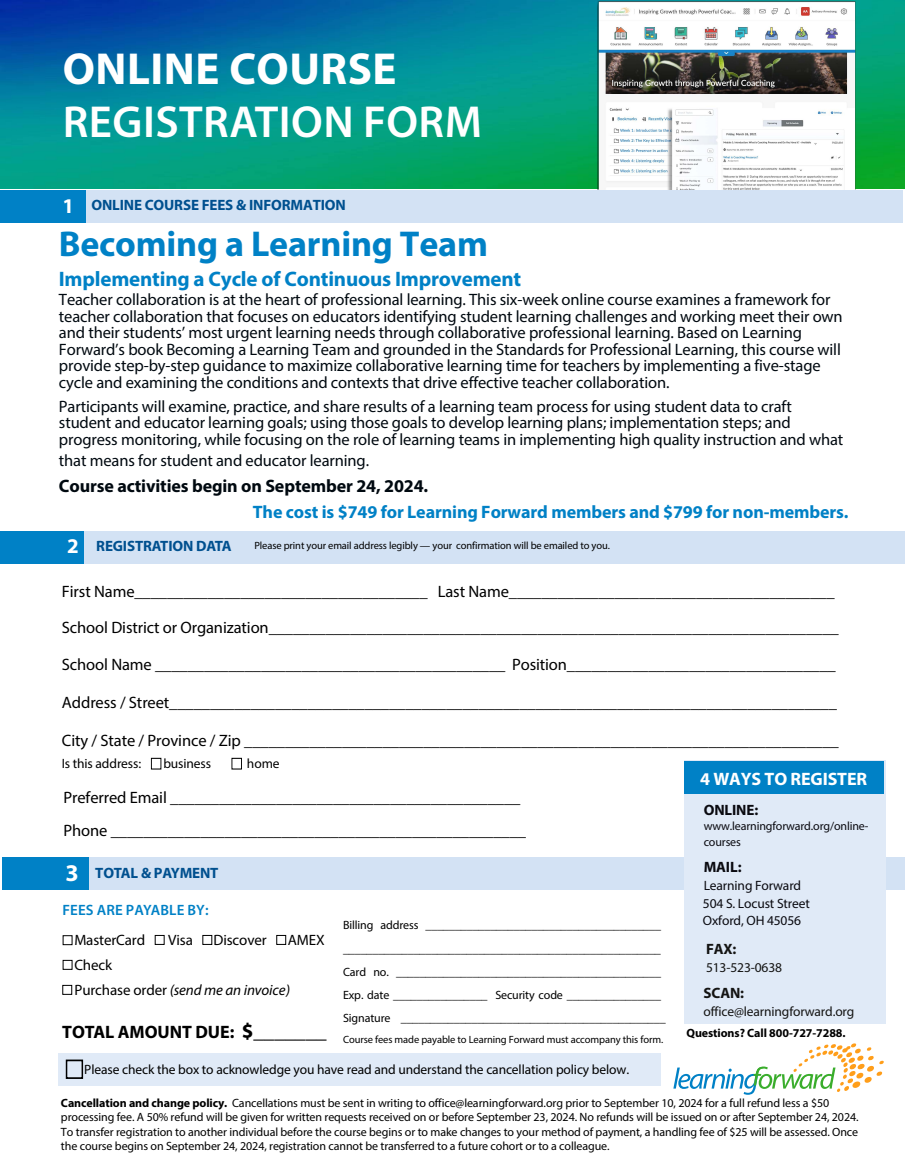
<style>
.page{position:relative;width:905px;height:1175px;background:#fff}
.page>*{position:absolute;margin:0;border:0;box-sizing:border-box;transform-origin:0 0}
.t1{font:600 45px "Myriad Pro";letter-spacing:.01em;color:#fff}
.t2{font:700 45px "Myriad Pro";letter-spacing:.01em;color:#fff}
.t3{font:700 36px "Myriad Pro";letter-spacing:-.005em;color:#0081c6}
.t4{font:700 21px "Myriad Pro";letter-spacing:-.01em;color:#0081c6}
.t5{font:700 18px "Myriad Pro";letter-spacing:-.005em;color:#0081c6}
.t6{font:700 18px "Myriad Pro";letter-spacing:-.005em;color:#000910}
.t7{font:700 18px "Myriad Pro";letter-spacing:-.005em;color:#000}
.t8{font:700 18px "Myriad Pro";letter-spacing:-.01em;color:#fff}
.t9{font:16.5px/16.5px "Myriad Pro";letter-spacing:-.01em;color:#000910}
.t10{font:16.5px/35.7px "Myriad Pro";letter-spacing:-.005em;color:#000}
.t11{font:15px/24.9px "Myriad Pro";letter-spacing:-.01em;color:#000}
.t12{font:700 15px "Myriad Pro";letter-spacing:-.01em;color:#00508f}
.t13{font:600 15px "Myriad Pro";letter-spacing:.01em;color:#0081c6}
.t14{font:700 15px "Myriad Pro";letter-spacing:-.01em;color:#0a0a10}
.t15{font:700 15px "Myriad Pro";letter-spacing:-.01em;color:#141413}
.t16{font:13.5px "Myriad Pro";letter-spacing:-.01em;color:#000}
.t17{font:13.5px/18.1px "Myriad Pro";letter-spacing:-.01em;color:#0a0a10}
.t18{font:13.5px "Myriad Pro";letter-spacing:-.01em;color:#141413}
.t19{font:12px/23.1px "Myriad Pro";letter-spacing:-.01em;color:#000}
.t20{font:12px/16px "Myriad Pro";letter-spacing:-.01em;color:#0a0a10}
.t21{font:700 12px "Myriad Pro";letter-spacing:-.01em;color:#000}
.t22{font:10.5px "Myriad Pro";letter-spacing:-.01em;color:#000}
.s1{font-size:21px;color:#fff}
.s2{font-size:24px;color:#fff}
.s3{font-style:italic}
.s4{font-size:21px}
.s5{font-weight:700}
</style>
<div class="page">
<img style="left:0;top:1px;width:904px;height:188px">
<div style="left:88px;top:857px;width:816px;height:32px;background:#d3e2f4"></div>
<div style="left:684px;top:760px;width:201px;height:263px;background:#e0eaf7"></div>
<div style="left:0;top:190px;width:86px;height:32px;background:#0081c6"></div>
<div style="left:63px;top:935px;width:9px;height:10px;border:1px solid #000"></div>
<div style="left:155px;top:935px;width:9px;height:9px;border:1px solid #000"></div>
<div style="left:276px;top:935px;width:10px;height:9px;border:1px solid #000"></div>
<div style="left:63px;top:960px;width:9px;height:9px;border:1px solid #000"></div>
<div style="left:62px;top:985px;width:10px;height:9px;border:1px solid #000"></div>
<div style="left:79px;top:531px;width:825px;height:32px;background:#d3e2f4"></div>
<div style="left:0;top:531px;width:84px;height:32px;background:#0081c6"></div>
<div style="left:2px;top:857px;width:86px;height:32px;background:#0081c6"></div>
<svg style="left:673px;top:1043px;width:211px;height:51px"></svg>
<img style="left:597px;top:1px;width:261px;height:189px">
<div style="left:87px;top:190px;width:816px;height:32px;background:#d3e2f4"></div>
<div style="left:151px;top:758px;width:10px;height:11px;border:1px solid #000"></div>
<div style="left:231px;top:758px;width:11px;height:11px;border:1px solid #000"></div>
<div style="left:684px;top:761px;width:200px;height:33px;background:#0081c6"></div>
<div style="left:59px;top:1053px;width:601px;height:32px;background:#e0eaf7"></div>
<div style="left:66px;top:1059px;width:17px;height:19px;border:2px solid #000"></div>
<h1 class="t2" style="left:63px;top:39px;width:335px">ONLINE COURSE</h1>
<h1 class="t1" style="left:63px;top:94px;width:420px">REGISTRATION FORM</h1>
<p class="t12" style="left:62px;top:195px;width:285px"><span class="s1">1</span> ONLINE COURSE FEES &amp; INFORMATION</p>
<h2 class="t3" style="left:59px;top:221px;width:431px">Becoming a Learning Team</h2>
<p class="t4" style="left:59px;top:265px;width:464px">Implementing a Cycle of Continuous Improvement</p>
<p class="t9" style="left:59px;top:291px;width:785px">Teacher collaboration is at the heart of professional learning. This six-week online course examines a framework for teacher collaboration that focuses on educators identifying student learning challenges and working meet their own and their students’ most urgent learning needs through collaborative professional learning. Based on Learning Forward’s book Becoming a Learning Team and grounded in the Standards for Professional Learning, this course will provide step-by-step guidance to maximize collaborative learning time for teachers by implementing a five-stage cycle and examining the conditions and contexts that drive effective teacher collaboration.</p>
<p class="t9" style="left:59px;top:398px;width:786px">Participants will examine, practice, and share results of a learning team process for using student data to craft student and educator learning goals; using those goals to develop learning plans; implementation steps; and progress monitoring, while focusing on the role of learning teams in implementing high quality instruction and what</p>
<p class="t9" style="left:59px;top:451px;width:311px">that means for student and educator learning.</p>
<p class="t6" style="left:59px;top:474px;width:371px">Course activities begin on September 24, 2024.</p>
<p class="t5" style="left:253px;top:500px;width:597px">The cost is $749 for Learning Forward members and $799 for non-members.</p>
<p class="t12" style="left:67px;top:535px;width:166px"><span class="s1">2</span> REGISTRATION DATA</p>
<p class="t22" style="left:254px;top:539px;width:357px">Please print your email address legibly — your confirmation will be emailed to you.</p>
<p class="t10" style="left:62px;top:573px;width:778px">First Name____________________________________ Last Name________________________________________<br>School District or Organization______________________________________________________________________</p>
<p class="t10" style="left:62px;top:646px;width:775px">School Name ___________________________________________ Position_________________________________</p>
<p class="t10" style="left:62px;top:684px;width:776px">Address / Street__________________________________________________________________________________</p>
<p class="t10" style="left:62px;top:722px;width:778px">City / State / Province / Zip _________________________________________________________________________</p>
<p class="t16" style="left:62px;top:754px;width:81px">Is this address:</p>
<p class="t16" style="left:163px;top:754px;width:49px">business</p>
<p class="t16" style="left:247px;top:754px;width:34px">home</p>
<p class="t10" style="left:63px;top:780px;width:464px;line-height:33px">Preferred Email ___________________________________________<br>Phone ___________________________________________________</p>
<p class="t8" style="left:700px;top:766px;width:169px">4 WAYS TO REGISTER</p>
<p class="t14" style="left:703px;top:799px;width:56px">ONLINE:</p>
<p class="t20" style="left:703px;top:817px;width:166px">www.learningforward.org/online&shy;courses</p>
<p class="t14" style="left:703px;top:857px;width:39px">MAIL:</p>
<p class="t17" style="left:703px;top:876px;width:108px">Learning Forward<br>504 S. Locust Street</p>
<p class="t17" style="left:703px;top:910px;width:100px">Oxford, OH 45056</p>
<p class="t15" style="left:706px;top:939px;width:32px">FAX:</p>
<p class="t18" style="left:706px;top:959px;width:78px">513-523-0638</p>
<p class="t15" style="left:703px;top:983px;width:42px">SCAN:</p>
<p class="t18" style="left:703px;top:1003px;width:152px">office@learningforward.org</p>
<p class="t12" style="left:65px;top:862px;width:154px"><span class="s2">3</span> TOTAL &amp; PAYMENT</p>
<p class="t13" style="left:62px;top:900px;width:148px">FEES ARE PAYABLE BY:</p>
<p class="t11" style="left:74px;top:927px;width:72px">MasterCard</p>
<p class="t11" style="left:168px;top:927px;width:26px">Visa</p>
<p class="t11" style="left:213px;top:927px;width:55px">Discover</p>
<p class="t11" style="left:288px;top:927px;width:38px">AMEX</p>
<p class="t11" style="left:74px;top:952px;width:219px">Check<br>Purchase order (<span class="s3">send me an invoice</span>)</p>
<p class="t19" style="left:343px;top:913px;width:324px">Billing address ________________________________________ ______________________________________________________ Card no. _____________________________________________ Exp. date ________________ Security code ________________ Signature _____________________________________________</p>
<p class="t22" style="left:343px;top:1032px;width:322px">Course fees made payable to Learning Forward must accompany this form.</p>
<p class="t7" style="left:62px;top:1020px;width:266px">TOTAL AMOUNT DUE: <span class="s4">$_______</span></p>
<p class="t21" style="left:686px;top:1025px;width:160px">Questions? Call 800-727-7288.</p>
<p class="t16" style="left:84px;top:1061px;width:546px">Please check the box to acknowledge you have read and understand the cancellation policy below.</p>
<p class="t19" style="left:61px;top:1095px;width:799px;line-height:14.4px"><span class="s5">Cancellation and change policy.</span> Cancellations must be sent in writing to office@learningforward.org prior to September 10, 2024 for a full refund less a $50 processing fee. A 50% refund will be given for written requests received on or before September 23, 2024. No refunds will be issued on or after September 24, 2024.<br>To transfer registration to another individual before the course begins or to make changes to your method of payment, a handling fee of $25 will be assessed. Once the course begins on September 24, 2024, registration cannot be transferred to a future cohort or to a colleague.</p>
</div>
